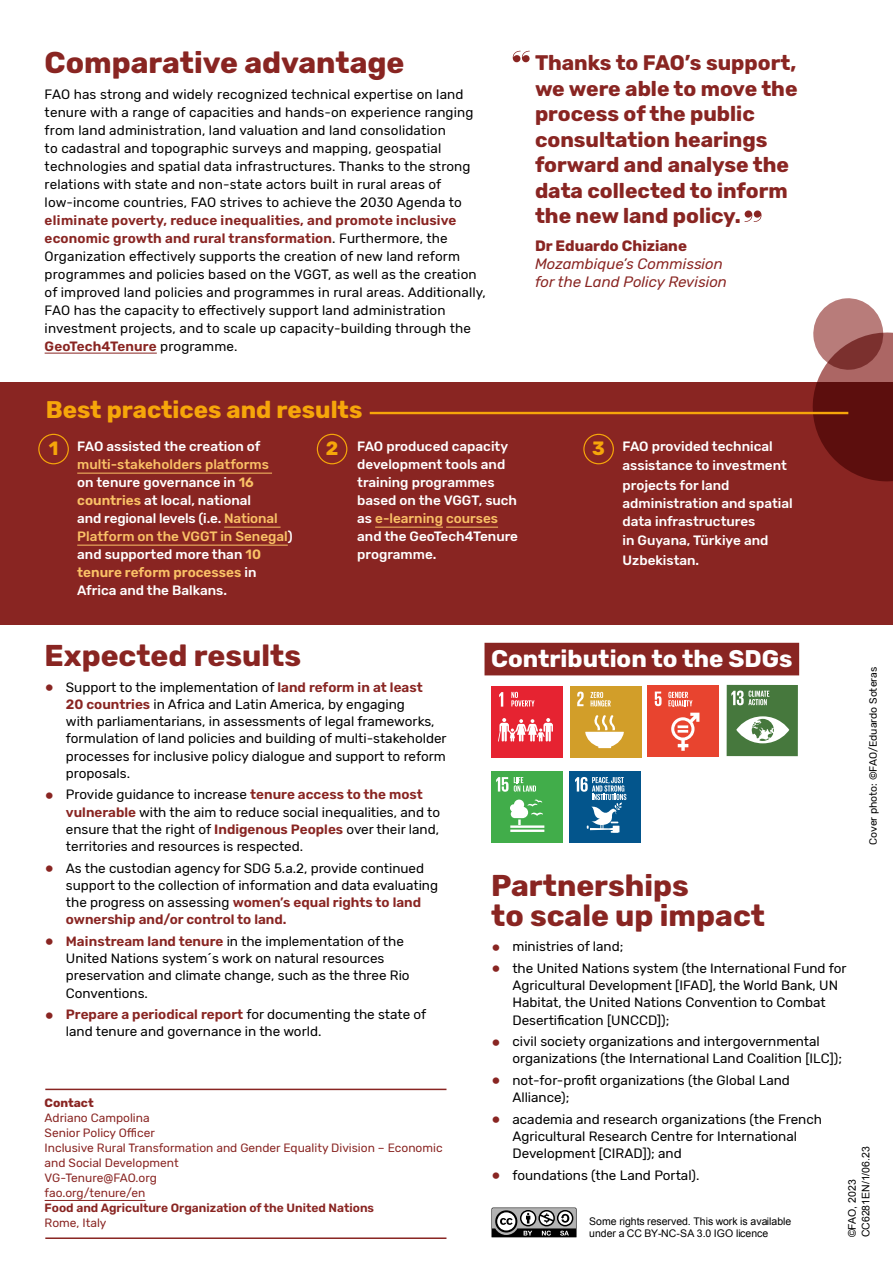
<style>
.page{position:relative;width:893px;height:1263px;background:#fff}
.page>*{position:absolute;margin:0;border:0;box-sizing:border-box;transform-origin:0 0}
.t1{font:700 30px/30px "Rubik";color:#892522}
.t2{font:700 24px "Rubik";color:#f6a60a}
.t3{font:700 24px "Rubik";color:#fff}
.t4{font:700 21px/25.5px "Rubik";color:#892522}
.t5{font:700 19.2px "Rubik";color:#f6a60a}
.t6{font:italic 15px/18px "Rubik";color:#892522}
.t7{font:700 15px "Rubik";color:#892522}
.t8{font:13.5px/17.2px "Rubik";color:#000}
.t9{font:500 13.5px/18px "Rubik";color:#fff}
.t10{font:12px/15px "Rubik";color:#892522}
.t11{font:600 12px "Rubik";color:#892522}
.t12{font:700 12px "Rubik";color:#892522}
.t13{font:10.5px/12.6px "Arial";color:#000}
.t14{font:10.5px "Rubik";color:#000}
.s1{font-weight:600;color:#892522}
.s2{color:#fac166}
.s3{font-weight:600;color:#fac166}
.s4{font-weight:700;font-size:25.5px;color:#892522}
</style>
<div class="page">
<div style="left:0;top:383px;width:893px;height:242px;background:#892522"></div>
<hr style="left:77px;top:473px;width:195px;height:1px;background:#fac166">
<hr style="left:224px;top:527px;width:57px;height:1px;background:#fac166">
<hr style="left:77px;top:545px;width:211px;height:1px;background:#fac166">
<hr style="left:375px;top:527px;width:68px;height:1px;background:#fac166">
<hr style="left:446px;top:527px;width:52px;height:1px;background:#fac166">
<hr style="left:45px;top:353px;width:112px;height:1px;background:#892522">
<div style="left:38px;top:434px;width:31px;height:30px;border:1px solid #f6a60a;border-radius:50%"></div>
<div style="left:317px;top:434px;width:30px;height:30px;border:1px solid #f6a60a;border-radius:50%"></div>
<div style="left:583px;top:434px;width:31px;height:30px;border:1px solid #f6a60a;border-radius:50%"></div>
<svg style="left:811px;top:298px;width:82px;height:184px"></svg>
<hr style="left:370px;top:412px;width:478px;height:2px;background:#f6a60a">
<svg style="left:513px;top:51px;width:17px;height:11px"></svg>
<svg style="left:745px;top:210px;width:16px;height:12px"></svg>
<hr style="left:45px;top:1200px;width:100px;height:1px;background:#892522">
<svg style="left:491px;top:1207px;width:86px;height:31px;background:#7a7a7a"></svg>
<hr style="left:45px;top:1089px;width:401px;height:1px;background:#892522">
<hr style="left:45px;top:1237px;width:401px;height:2px;background:#892522">
<div style="left:484px;top:643px;width:315px;height:32px;background:#892522"></div>
<div style="left:647px;top:686px;width:72px;height:71px;background:#e8442f"></div>
<svg style="left:671px;top:713px;width:28px;height:38px"></svg>
<svg style="left:655px;top:691px;width:6px;height:15px"></svg>
<svg style="left:668px;top:692px;width:24px;height:15px"></svg>
<div style="left:727px;top:685px;width:71px;height:71px;background:#46783d"></div>
<svg style="left:736px;top:716px;width:53px;height:27px"></svg>
<svg style="left:731px;top:690px;width:38px;height:15px"></svg>
<div style="left:491px;top:771px;width:71px;height:71px;background:#41ad4a"></div>
<hr style="left:510px;top:825px;width:34px;height:3px;background:#fff">
<hr style="left:510px;top:829px;width:34px;height:3px;background:#fff">
<svg style="left:510px;top:799px;width:33px;height:26px"></svg>
<svg style="left:496px;top:777px;width:12px;height:15px"></svg>
<svg style="left:514px;top:777px;width:22px;height:15px"></svg>
<div style="left:570px;top:771px;width:71px;height:71px;background:#03558c"></div>
<svg style="left:575px;top:777px;width:51px;height:56px"></svg>
<div style="left:570px;top:686px;width:71px;height:71px;background:#d29e29"></div>
<svg style="left:585px;top:715px;width:39px;height:33px"></svg>
<svg style="left:577px;top:692px;width:7px;height:14px"></svg>
<svg style="left:590px;top:692px;width:21px;height:14px"></svg>
<div style="left:491px;top:686px;width:71px;height:71px;background:#e62331"></div>
<svg style="left:498px;top:718px;width:55px;height:23px"></svg>
<svg style="left:499px;top:692px;width:4px;height:15px"></svg>
<svg style="left:511px;top:692px;width:23px;height:14px"></svg>
<h1 class="t1" style="left:45px;top:48px;width:361px">Comparative advantage</h1>
<p class="t8" style="left:45px;top:86px;width:430px;line-height:18px">FAO has strong and widely recognized technical expertise on land tenure with a range of capacities and hands-on experience ranging from land administration, land valuation and land consolidation<br>to cadastral and topographic surveys and mapping, geospatial technologies and spatial data infrastructures. Thanks to the strong relations with state and non-state actors built in rural areas of low-income countries, FAO strives to achieve the 2030 Agenda to</p>
<p class="t8" style="left:45px;top:212px;width:443px;line-height:18px"><span class="s1">eliminate poverty, reduce inequalities, and promote inclusive economic growth and rural transformation</span>. Furthermore, the Organization effectively supports the creation of new land reform programmes and policies based on the VGGT, as well as the creation of improved land policies and programmes in rural areas. Additionally, FAO has the capacity to effectively support land administration investment projects, and to scale up capacity-building through the <span class="s1">GeoTech4Tenure</span> programme.</p>
<h3 class="t4" style="left:535px;top:51px;width:264px">Thanks to FAO’s support, we were able to move the process of the public consultation hearings forward and analyse the data collected to inform the new land policy.</h3>
<p class="t7" style="left:535px;top:237px;width:153px">Dr Eduardo Chiziane</p>
<p class="t6" style="left:535px;top:255px;width:193px">Mozambique’s Commission for the Land Policy Revision</p>
<h2 class="t2" style="left:46px;top:396px;width:318px">Best practices and results</h2>
<h3 class="t5" style="left:49px;top:437px;width:11px">1</h3>
<h3 class="t5" style="left:326px;top:437px;width:14px">2</h3>
<h3 class="t5" style="left:592px;top:437px;width:14px">3</h3>
<p class="t9" style="left:77px;top:437px;width:185px">FAO assisted the creation of</p>
<p class="t9" style="left:77px;top:455px;width:217px"><span class="s2">multi-stakeholders platforms<br></span>on tenure governance in <span class="s3">16 countries</span> at local, national<br>and regional levels (i.e. <span class="s2">National<br>Platform on the VGGT in Senegal</span>) and supported more than <span class="s3">10 tenure reform processes</span> in<br>Africa and the Balkans.</p>
<p class="t9" style="left:357px;top:437px;width:162px">FAO produced capacity development tools and training programmes based on the VGGT, such as <span class="s2">e-learning courses </span>and the GeoTech4Tenure programme.</p>
<p class="t9" style="left:622px;top:436px;width:166px;line-height:19.5px">FAO provided technical assistance to investment projects for land</p>
<p class="t9" style="left:622px;top:494px;width:172px">administration and spatial data infrastructures</p>
<p class="t9" style="left:622px;top:531px;width:147px;line-height:19.5px">in Guyana, Türkiye and<br>Uzbekistan.</p>
<h1 class="t1" style="left:45px;top:641px;width:258px">Expected results</h1>
<p class="t8" style="left:66px;top:679px;width:382px;text-indent:-21px"><span class="s4">•</span> Support to the implementation of <span class="s1">land reform in at least<br>20 countries</span> in Africa and Latin America, by engaging<br>with parliamentarians, in assessments of legal frameworks, formulation of land policies and building of multi-stakeholder processes for inclusive policy dialogue and support to reform proposals.</p>
<p class="t8" style="left:66px;top:786px;width:376px;text-indent:-21px"><span class="s4">•</span> Provide guidance to increase <span class="s1">tenure access to the most vulnerable</span> with the aim to reduce social inequalities, and to ensure that the right of <span class="s1">Indigenous Peoples</span> over their land, territories and resources is respected.</p>
<p class="t8" style="left:66px;top:860px;width:374px;text-indent:-21px"><span class="s4">•</span> As the custodian agency for SDG 5.a.2, provide continued support to the collection of information and data evaluating the progress on assessing <span class="s1">women’s equal rights to land ownership and/or control to land.</span></p>
<p class="t8" style="left:66px;top:933px;width:345px;text-indent:-21px"><span class="s4">•</span> <span class="s1">Mainstream land tenure</span> in the implementation of the United Nations system´s work on natural resources preservation and climate change, such as the three Rio Conventions.</p>
<p class="t8" style="left:66px;top:1006px;width:362px;text-indent:-21px"><span class="s4">•</span> <span class="s1">Prepare a periodical report</span> for documenting the state of land tenure and governance in the world.</p>
<h2 class="t3" style="left:491px;top:644px;width:303px">Contribution to the SDGs</h2>
<p class="t14" style="left:867px;top:845px;width:180px;rotate:-90deg">Cover photo: ©FAO/Eduardo Soteras</p>
<h1 class="t1" style="left:491px;top:871px;width:275px">Partnerships<br>to scale up impact</h1>
<p class="t8" style="left:491px;top:938px;width:134px"><span class="s4">•</span> ministries of land;</p>
<p class="t8" style="left:512px;top:960px;width:336px;text-indent:-21px"><span class="s4">•</span> the United Nations system (the International Fund for Agricultural Development [IFAD], the World Bank, UN Habitat, the United Nations Convention to Combat Desertification [UNCCD]);</p>
<p class="t8" style="left:512px;top:1033px;width:331px;text-indent:-21px"><span class="s4">•</span> civil society organizations and intergovernmental organizations (the International Land Coalition [ILC]);</p>
<p class="t8" style="left:512px;top:1072px;width:279px;text-indent:-21px"><span class="s4">•</span> not-for-profit organizations (the Global Land<br>Alliance);</p>
<p class="t8" style="left:512px;top:1111px;width:311px;text-indent:-21px"><span class="s4">•</span> academia and research organizations (the French<br>Agricultural Research Centre for International<br>Development [CIRAD]); and</p>
<p class="t8" style="left:491px;top:1167px;width:210px"><span class="s4">•</span> foundations (the Land Portal).</p>
<p class="t12" style="left:45px;top:1096px;width:51px">Contact</p>
<p class="t10" style="left:45px;top:1111px;width:399px">Adriano Campolina<br>Senior Policy Officer<br>Inclusive Rural Transformation and Gender Equality Division – Economic and Social Development<br>VG-Tenure@FAO.org<br>fao.org/tenure/en</p>
<p class="t11" style="left:45px;top:1201px;width:331px">Food and Agriculture Organization of the United Nations</p>
<p class="t10" style="left:45px;top:1216px;width:63px">Rome, Italy</p>
<p class="t13" style="left:589px;top:1215px;width:204px">Some rights reserved. This work is available under a CC BY-NC-SA 3.0 IGO licence</p>
<p class="t13" style="left:846px;top:1237px;width:93px;line-height:13.5px;rotate:-90deg">©FAO, 2023<br>CC6281EN/1/06.23</p>
</div>
